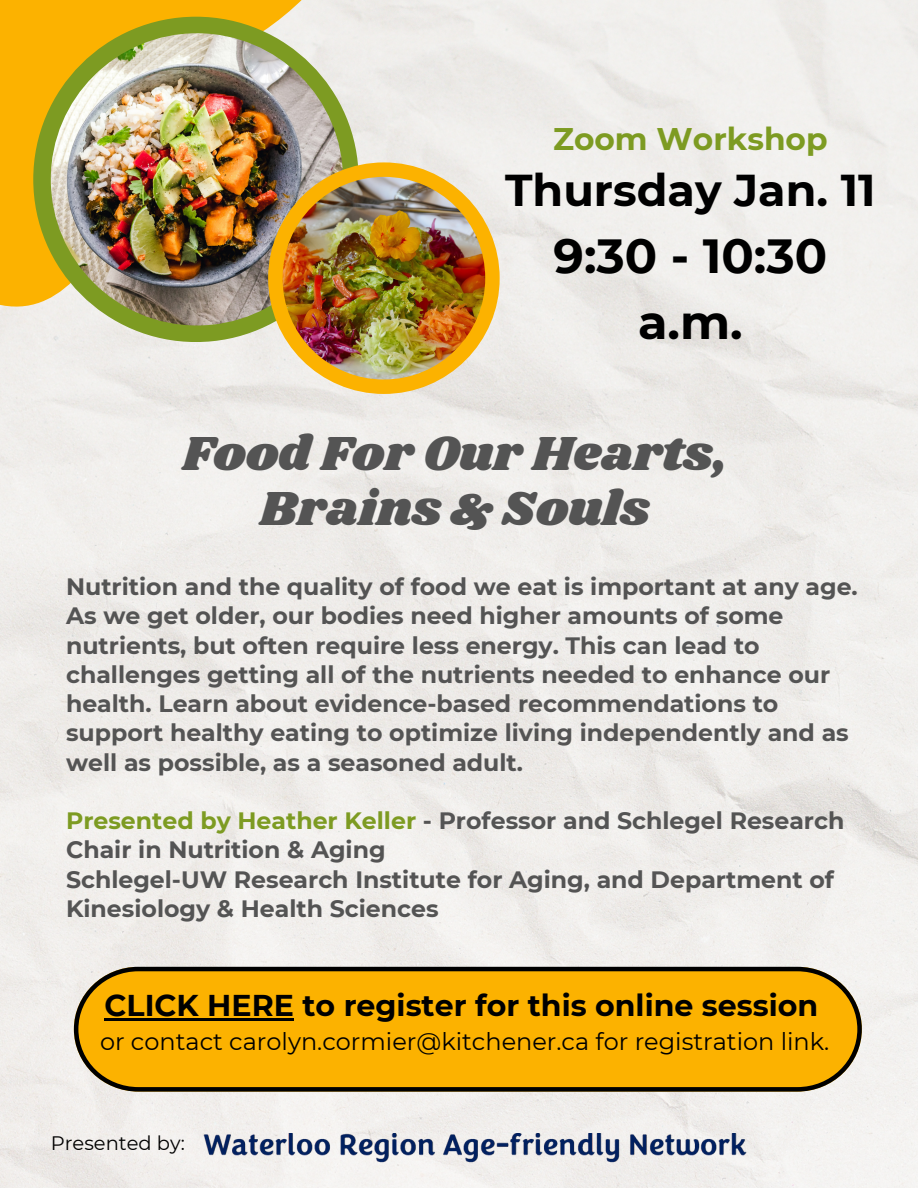
<style>
.page{position:relative;width:918px;height:1188px;background:#fff}
.page>*{position:absolute;margin:0;border:0;box-sizing:border-box;transform-origin:0 0}
.t1{font:49.5px/55.2px "Shrikhand";color:#545454;text-align:center}
.t2{font:700 47.85px/66.4px "Montserrat";color:#000;text-align:center}
.t3{font:700 44.55px "Montserrat";color:#000}
.t4{font:700 31.2px "Montserrat";color:#7d9b22}
.t5{font:700 30px "Montserrat";color:#000}
.t6{font:24px "Montserrat";color:#000}
.t7{font:700 23.7px/29.2px "Montserrat";color:#545454}
.t8{font:19.5px "Montserrat";color:#000}
.s1{color:#7d9b22}
</style>
<div class="page">
<img style="left:0;top:0;width:918px;height:1188px">
<svg style="left:0;top:0;width:577px;height:472px;background:#f0e3c7"></svg>
<div style="left:33px;top:17px;width:326px;height:325px;background:#7d9b22;border-radius:50%"></div>
<img style="left:51px;top:33px;width:292px;height:292px;border-radius:50%">
<div style="left:268px;top:162px;width:232px;height:232px;background:#fcb200;border-radius:50%"></div>
<img style="left:283px;top:177px;width:202px;height:203px;border-radius:50%">
<svg style="left:74px;top:967px;width:787px;height:125px;background:#e7a608"></svg>
<img style="left:131px;top:1133px;width:688px;height:43px">
<hr style="left:105px;top:1018px;width:189px;height:2px;background:#000">
<p class="t4" style="left:553px;top:120px;width:276px">Zoom Workshop</p>
<p class="t3" style="left:505px;top:163px;width:372px">Thursday Jan. 11</p>
<p class="t2" style="left:554px;top:223px;width:275px">9:30 - 10:30 a.m.</p>
<p class="t1" style="left:182px;top:427px;width:547px">Food For Our Hearts,<br>Brains &amp; Souls</p>
<p class="t7" style="left:66px;top:572px;width:793px">Nutrition and the quality of food we eat is important at any age.<br>As we get older, our bodies need higher amounts of some nutrients, but often require less energy. This can lead to challenges getting all of the nutrients needed to enhance our health. Learn about evidence-based recommendations to support healthy eating to optimize living independently and as well as possible, as a seasoned adult.</p>
<p class="t7" style="left:66px;top:806px;width:780px"><span class="s1">Presented by Heather Keller</span> - Professor and Schlegel Research<br>Chair in Nutrition &amp; Aging</p>
<p class="t7" style="left:66px;top:865px;width:769px">Schlegel-UW Research Institute for Aging, and Department of<br>Kinesiology &amp; Health Sciences</p>
<p class="t5" style="left:105px;top:987px;width:715px">CLICK HERE to register for this online session</p>
<p class="t6" style="left:100px;top:1027px;width:731px">or contact carolyn.cormier@kitchener.ca for registration link.</p>
<p class="t8" style="left:51px;top:1132px;width:136px">Presented by:</p>
</div>
